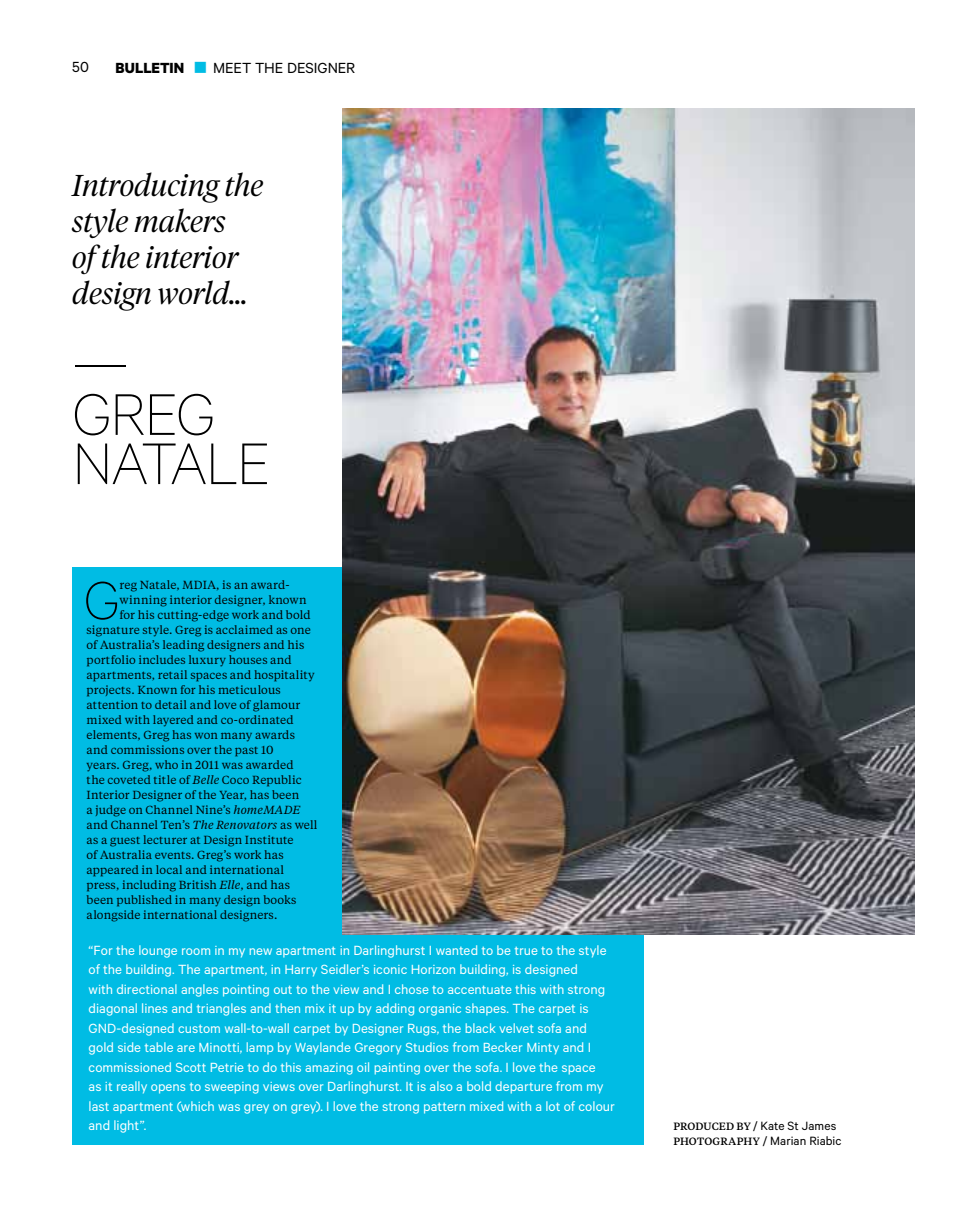
<style>
.page{position:relative;width:978px;height:1217px;background:#fff}
.page>*{position:absolute;margin:0;border:0;box-sizing:border-box;transform-origin:0 0}
.t1{font:100 66px/49.2px "Calibre";letter-spacing:-.03em;color:#000}
.t2{font:100 60.6px "Calibre";color:#000}
.t3{font:italic 300 30px/36px "Tiempos Headline";color:#000}
.t4{font:16.5px "Calibre";color:#000}
.t5{font:15px/19.5px "Calibre";color:#fff}
.t6{font:13.5px/15px "Calibre";letter-spacing:.005em;color:#000}
.t7{font:11.7px "Tiempos Text";letter-spacing:.01em;color:#000}
.s1{font-weight:700}
.s2{color:#00bce4}
.s3{font-style:italic}
.s4{font-family:"Tiempos Text";font-weight:500;font-size:10.5px}
</style>
<div class="page">
<div style="left:72px;top:567px;width:572px;height:577px;background:#00bce4"></div>
<img style="left:343px;top:109px;width:571px;height:825px">
<h3 class="t4" style="left:72px;top:58px;width:18px">50</h3>
<h3 class="t4" style="left:116px;top:58px;width:241px"><span class="s1">BULLETIN</span> <span class="s2">■</span> MEET THE DESIGNER</h3>
<h3 class="t3" style="left:72px;top:166px;width:192px">Introducing the style makers<br>of the interior design world...</h3>
<h1 class="t1" style="left:72px;top:337px;width:200px">—<br>GREG<br>NATALE</h1>
<h2 class="t2" style="left:84px;top:565px;width:37px">G</h2>
<p class="t7" style="left:120px;top:577px;width:172px">reg Natale, MDIA, is an award-</p>
<p class="t7" style="left:120px;top:592px;width:189px">winning interior designer, known</p>
<p class="t7" style="left:120px;top:607px;width:193px">for his cutting-edge work and bold</p>
<p class="t7" style="left:87px;top:622px;width:226px">signature style. Greg is acclaimed as one</p>
<p class="t7" style="left:87px;top:637px;width:219px">of Australia’s leading designers and his</p>
<p class="t7" style="left:87px;top:652px;width:207px">portfolio includes luxury houses and</p>
<p class="t7" style="left:87px;top:667px;width:230px">apartments, retail spaces and hospitality</p>
<p class="t7" style="left:87px;top:682px;width:196px">projects. Known for his meticulous</p>
<p class="t7" style="left:87px;top:697px;width:215px">attention to detail and love of glamour</p>
<p class="t7" style="left:87px;top:712px;width:209px">mixed with layered and co-ordinated</p>
<p class="t7" style="left:87px;top:727px;width:210px">elements, Greg has won many awards</p>
<p class="t7" style="left:87px;top:742px;width:188px">and commissions over the past 10</p>
<p class="t7" style="left:87px;top:757px;width:209px">years. Greg, who in 2011 was awarded</p>
<p class="t7" style="left:87px;top:772px;width:217px">the coveted title of <span class="s3">Belle</span> Coco Republic</p>
<p class="t7" style="left:87px;top:787px;width:214px">Interior Designer of the Year, has been</p>
<p class="t7" style="left:87px;top:802px;width:215px">a judge on Channel Nine’s <span class="s3">homeMADE</span></p>
<p class="t7" style="left:87px;top:817px;width:233px">and Channel Ten’s <span class="s3">The Renovators</span> as well</p>
<p class="t7" style="left:87px;top:832px;width:208px">as a guest lecturer at Design Institute</p>
<p class="t7" style="left:87px;top:847px;width:199px">of Australia events. Greg’s work has</p>
<p class="t7" style="left:87px;top:862px;width:199px">appeared in local and international</p>
<p class="t7" style="left:87px;top:877px;width:205px">press, including British <span class="s3">Elle</span>, and has</p>
<p class="t7" style="left:87px;top:892px;width:211px">been published in many design books</p>
<p class="t7" style="left:87px;top:907px;width:192px">alongside international designers.</p>
<p class="t5" style="left:89px;top:939px;width:528px">“For the lounge room in my new apartment in Darlinghurst I wanted to be true to the style of the building. The apartment, in Harry Seidler’s iconic Horizon building, is designed<br>with directional angles pointing out to the view and I chose to accentuate this with strong diagonal lines and triangles and then mix it up by adding organic shapes. The carpet is GND-designed custom wall-to-wall carpet by Designer Rugs, the black velvet sofa and gold side table are Minotti, lamp by Waylande Gregory Studios from Becker Minty and I commissioned Scott Petrie to do this amazing oil painting over the sofa. I love the space<br>as it really opens to sweeping views over Darlinghurst. It is also a bold departure from my last apartment (which was grey on grey). I love the strong pattern mixed with a lot of colour and light”.</p>
<p class="t6" style="left:673px;top:1117px;width:170px"><span class="s4">PRODUCED BY</span> / Kate St James<br><span class="s4">PHOTOGRAPHY</span> / Marian Riabic</p>
</div>
